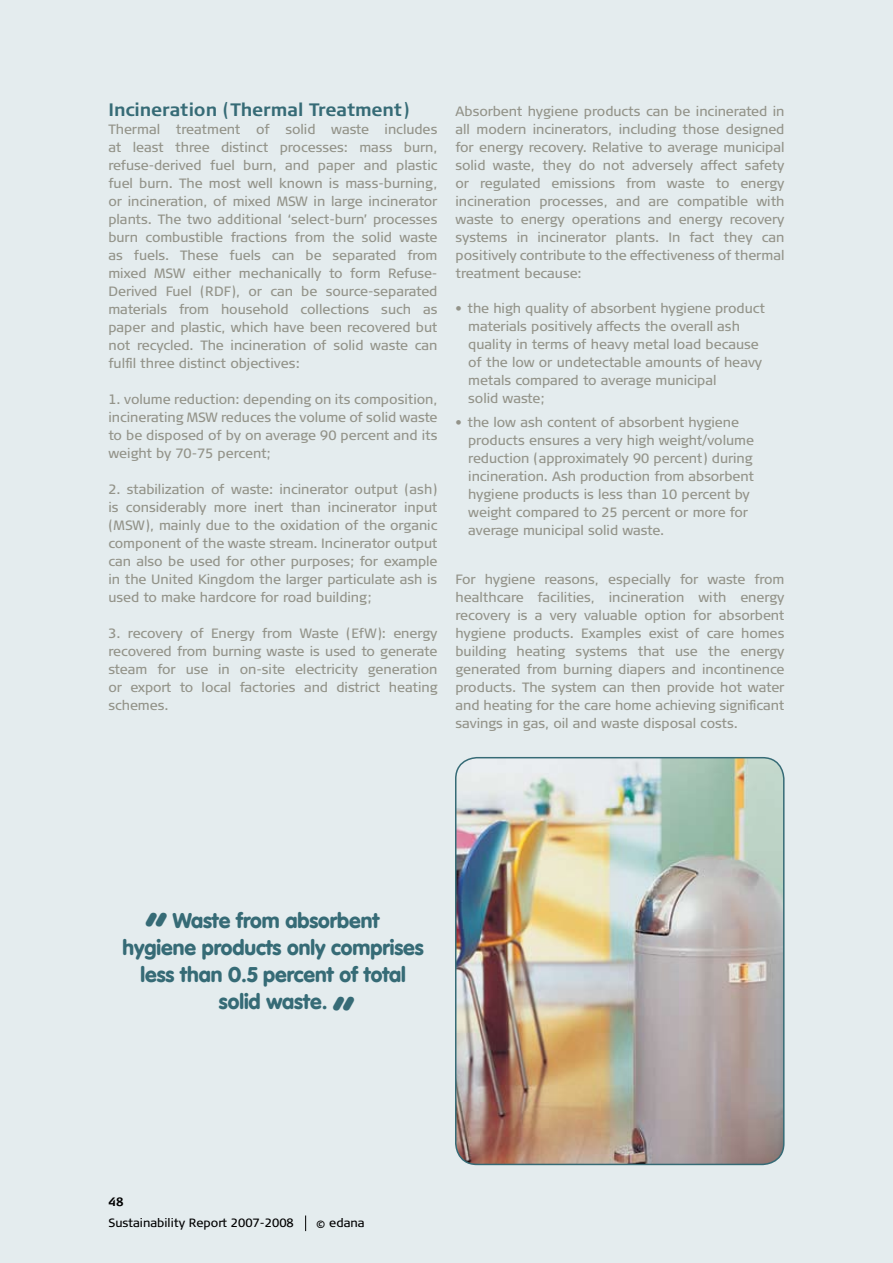
<style>
.page{position:relative;width:893px;height:1263px;background:#e4ecee}
.page>*{position:absolute;margin:0;border:0;box-sizing:border-box;transform-origin:0 0}
.t1{font:900 45px "VAG Rounded";color:#366b76}
.t2{font:900 21px/27px "VAG Rounded";letter-spacing:-.005em;color:#366b76;text-align:center}
.t3{font:700 18px "Signa Column";letter-spacing:-.005em;color:#366b76}
.t4{font:13.5px/18px "Signa Column";letter-spacing:-.005em;color:#939389;text-align:justify}
.t5{font:12px "Signa Column";color:#000}
.t6{font:700 12px "Signa Column";color:#000}
.s1{font-size:10.5px}
</style>
<div class="page">
<img style="left:456px;top:758px;width:328px;height:406px">
<div style="left:455px;top:757px;width:329px;height:408px;border:2px solid #366b76;border-radius:21px"></div>
<svg style="left:305px;top:1215px;width:1px;height:16px"></svg>
<h3 class="t3" style="left:108px;top:99px;width:303px">Incineration (Thermal Treatment)</h3>
<p class="t4" style="left:108px;top:120px;width:331px">Thermal treatment of solid waste includes at least three distinct processes: mass burn, refuse-derived fuel burn, and paper and plastic fuel burn. The most well known is mass-burning, or incineration, of mixed MSW in large incinerator plants. The two additional ‘select-burn’ processes burn combustible fractions from the solid waste as fuels. These fuels can be separated from mixed MSW either mechanically to form Refuse-Derived Fuel (RDF), or can be source-separated materials from household collections such as paper and plastic, which have been recovered but not recycled. The incineration of solid waste can fulfil three distinct objectives:</p>
<p class="t4" style="left:108px;top:390px;width:331px">1. volume reduction: depending on its composition, incinerating MSW reduces the volume of solid waste to be disposed of by on average 90 percent and its weight by 70-75 percent;</p>
<p class="t4" style="left:108px;top:480px;width:331px">2. stabilization of waste: incinerator output (ash) is considerably more inert than incinerator input (MSW), mainly due to the oxidation of the organic component of the waste stream. Incinerator output can also be used for other purposes; for example in the United Kingdom the larger particulate ash is used to make hardcore for road building;</p>
<p class="t4" style="left:108px;top:624px;width:331px">3. recovery of Energy from Waste (EfW): energy recovered from burning waste is used to generate steam for use in on-site electricity generation or export to local factories and district heating schemes.</p>
<p class="t4" style="left:455px;top:102px;width:331px">Absorbent hygiene products can be incinerated in all modern incinerators, including those designed for energy recovery. Relative to average municipal solid waste, they do not adversely affect safety or regulated emissions from waste to energy incineration processes, and are compatible with waste to energy operations and energy recovery systems in incinerator plants. In fact they can positively contribute to the effectiveness of thermal treatment because:</p>
<p class="t4" style="left:468px;top:299px;width:298px;text-align:left;text-indent:-13px">• the high quality of absorbent hygiene product materials positively affects the overall ash quality in terms of heavy metal load because of the low or undetectable amounts of heavy metals compared to average municipal<br>solid waste;</p>
<p class="t4" style="left:468px;top:413px;width:287px;text-align:left;text-indent:-13px">• the low ash content of absorbent hygiene products ensures a very high weight/volume reduction (approximately 90 percent) during incineration. Ash production from absorbent hygiene products is less than 10 percent by weight compared to 25 percent or more for average municipal solid waste.</p>
<p class="t4" style="left:455px;top:570px;width:331px">For hygiene reasons, especially for waste from healthcare facilities, incineration with energy recovery is a very valuable option for absorbent hygiene products. Examples exist of care homes building heating systems that use the energy generated from burning diapers and incontinence products. The system can then provide hot water and heating for the care home achieving significant savings in gas, oil and waste disposal costs.</p>
<h2 class="t2" style="left:123px;top:906px;width:303px">Waste from absorbent<br>hygiene products only comprises less than 0.5 percent of total solid waste.</h2>
<h1 class="t1" style="left:146px;top:901px;width:23px">“</h1>
<h1 class="t1" style="left:333px;top:986px;width:23px">“</h1>
<p class="t6" style="left:108px;top:1194px;width:17px">48</p>
<p class="t5" style="left:108px;top:1216px;width:187px">Sustainability Report 2007-2008</p>
<p class="t5" style="left:316px;top:1216px;width:50px"><span class="s1">©</span> edana</p>
</div>
